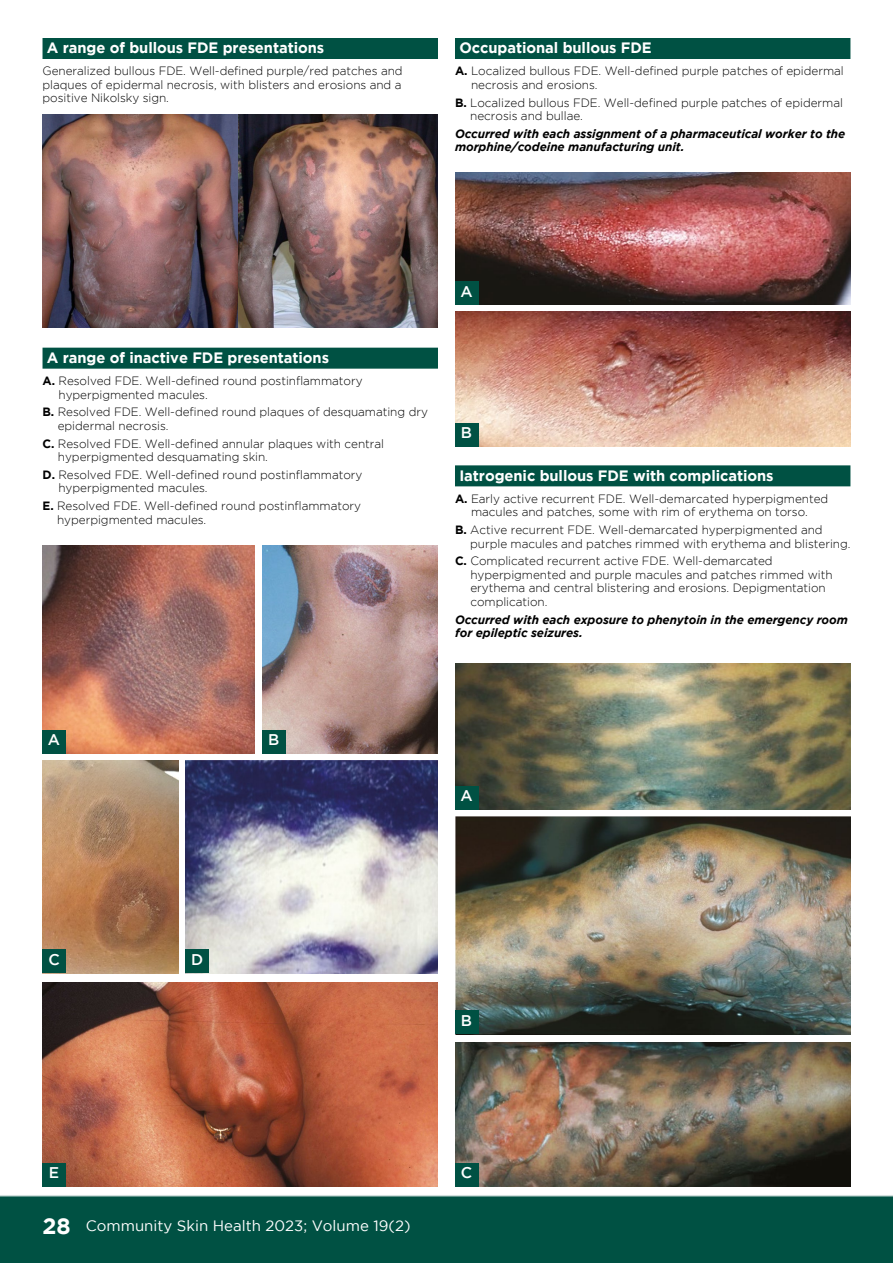
<style>
.page{position:relative;width:893px;height:1263px;background:#fff}
.page>*{position:absolute;margin:0;border:0;box-sizing:border-box;transform-origin:0 0}
.t1{font:500 15.45px "Gotham";color:#fff}
.t2{font:700 15px "Gotham";letter-spacing:-.005em;color:#fff}
.t3{font:15px "Gotham";color:#fff}
.t4{font:300 12px/13.5px "Gotham";letter-spacing:-.005em;color:#000}
.t5{font:italic 700 12px/13.5px "Gotham";letter-spacing:-.005em;color:#000}
.s1{font-weight:700}
.s2{font-weight:700;font-size:22.5px}
</style>
<div class="page">
<div style="left:0;top:1195px;width:893px;height:68px;background:#005143"></div>
<div style="left:455px;top:38px;width:395px;height:21px;background:#005143"></div>
<img style="left:455px;top:172px;width:395px;height:133px">
<img style="left:455px;top:311px;width:395px;height:135px">
<div style="left:455px;top:282px;width:23px;height:23px;background:#005143"></div>
<div style="left:455px;top:423px;width:23px;height:23px;background:#005143"></div>
<div style="left:43px;top:348px;width:395px;height:21px;background:#005143"></div>
<img style="left:43px;top:545px;width:211px;height:208px">
<img style="left:262px;top:546px;width:176px;height:207px">
<img style="left:43px;top:761px;width:136px;height:212px">
<img style="left:43px;top:982px;width:395px;height:204px">
<img style="left:186px;top:761px;width:252px;height:212px">
<div style="left:43px;top:730px;width:23px;height:23px;background:#005143"></div>
<div style="left:43px;top:950px;width:23px;height:23px;background:#005143"></div>
<div style="left:43px;top:1163px;width:23px;height:23px;background:#005143"></div>
<div style="left:186px;top:950px;width:23px;height:23px;background:#005143"></div>
<div style="left:262px;top:730px;width:23px;height:23px;background:#005143"></div>
<div style="left:455px;top:465px;width:395px;height:21px;background:#005143"></div>
<img style="left:455px;top:664px;width:395px;height:145px">
<img style="left:455px;top:816px;width:395px;height:218px">
<img style="left:455px;top:1043px;width:395px;height:143px">
<div style="left:455px;top:786px;width:23px;height:23px;background:#005143"></div>
<div style="left:455px;top:1163px;width:23px;height:23px;background:#005143"></div>
<div style="left:455px;top:1011px;width:23px;height:23px;background:#005143"></div>
<img style="left:43px;top:115px;width:395px;height:212px">
<div style="left:43px;top:38px;width:395px;height:21px;background:#005143"></div>
<p class="t2" style="left:47px;top:39px;width:279px">A range of bullous FDE presentations</p>
<p class="t4" style="left:43px;top:64px;width:362px;text-align:justify">Generalized bullous FDE. Well-defined purple/red patches and plaques of epidermal necrosis, with blisters and erosions and a positive Nikolsky sign.</p>
<p class="t2" style="left:459px;top:39px;width:194px">Occupational bullous FDE</p>
<p class="t4" style="left:471px;top:64px;width:374px;text-indent:-16px"><span class="s1">A.</span> Localized bullous FDE. Well-defined purple patches of epidermal necrosis and erosions.</p>
<p class="t4" style="left:470px;top:96px;width:374px;text-indent:-15px"><span class="s1">B.</span> Localized bullous FDE. Well-defined purple patches of epidermal necrosis and bullae.</p>
<p class="t5" style="left:455px;top:127px;width:392px">Occurred with each assignment of a pharmaceutical worker to the morphine/codeine manufacturing unit.</p>
<p class="t2" style="left:47px;top:349px;width:284px">A range of inactive FDE presentations</p>
<p class="t4" style="left:59px;top:374px;width:306px;text-indent:-16px"><span class="s1">A.</span> Resolved FDE. Well-defined round postinflammatory hyperpigmented macules.</p>
<p class="t4" style="left:58px;top:405px;width:372px;text-indent:-15px"><span class="s1">B.</span> Resolved FDE. Well-defined round plaques of desquamating dry epidermal necrosis.</p>
<p class="t4" style="left:58px;top:436px;width:328px;text-indent:-15px"><span class="s1">C.</span> Resolved FDE. Well-defined annular plaques with central hyperpigmented desquamating skin.</p>
<p class="t4" style="left:58px;top:468px;width:306px;text-indent:-16px"><span class="s1">D.</span> Resolved FDE. Well-defined round postinflammatory hyperpigmented macules.</p>
<p class="t4" style="left:57px;top:499px;width:306px;text-indent:-15px"><span class="s1">E.</span> Resolved FDE. Well-defined round postinflammatory hyperpigmented macules.</p>
<p class="t1" style="left:460px;top:282px;width:14px">A</p>
<p class="t1" style="left:461px;top:424px;width:13px">B</p>
<p class="t2" style="left:459px;top:467px;width:316px">Iatrogenic bullous FDE with complications</p>
<p class="t4" style="left:455px;top:492px;width:375px;text-align:center"><span class="s1">A.</span> Early active recurrent FDE. Well-demarcated hyperpigmented macules and patches, some with rim of erythema on torso.</p>
<p class="t4" style="left:470px;top:523px;width:382px;text-indent:-15px"><span class="s1">B.</span> Active recurrent FDE. Well-demarcated hyperpigmented and purple macules and patches rimmed with erythema and blistering.</p>
<p class="t4" style="left:470px;top:554px;width:364px;text-indent:-15px"><span class="s1">C.</span> Complicated recurrent active FDE. Well-demarcated hyperpigmented and purple macules and patches rimmed with erythema and central blistering and erosions. Depigmentation complication.</p>
<p class="t5" style="left:455px;top:612px;width:394px">Occurred with each exposure to phenytoin in the emergency room for epileptic seizures.</p>
<p class="t1" style="left:48px;top:731px;width:14px">A</p>
<p class="t1" style="left:268px;top:731px;width:13px">B</p>
<p class="t1" style="left:460px;top:787px;width:14px">A</p>
<p class="t1" style="left:48px;top:950px;width:13px">C</p>
<p class="t1" style="left:191px;top:950px;width:14px">D</p>
<p class="t1" style="left:461px;top:1012px;width:13px">B</p>
<p class="t1" style="left:49px;top:1164px;width:12px">E</p>
<p class="t3" style="left:43px;top:1217px;width:370px"><span class="s2">28</span> Community Skin Health 2023; Volume 19(2)</p>
<p class="t1" style="left:461px;top:1164px;width:13px">C</p>
</div>
